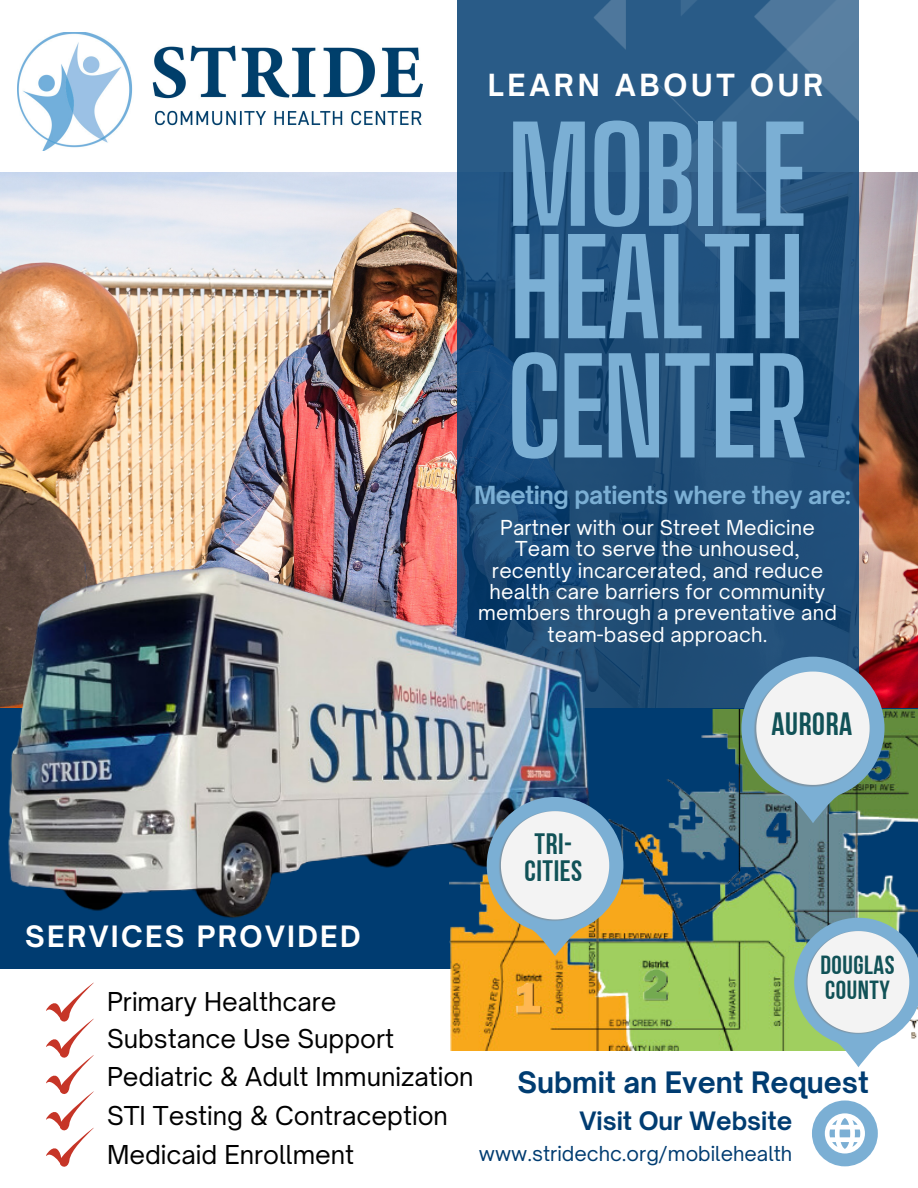
<style>
.page{position:relative;width:918px;height:1188px;background:#fff}
.page>*{position:absolute;margin:0;border:0;box-sizing:border-box;transform-origin:0 0}
.t1{font:700 165.45px "Open Sauce One";color:#74aa50}
.t2{font:700 130.35px/119.2px "Big Shoulders Display";letter-spacing:-.02em;color:#7bafd4}
.t3{font:800 121.2px "Open Sans";color:#ffb853}
.t4{font:32.25px "Bebas Neue Cyrillic";letter-spacing:.02em;color:#115257}
.t5{font:29.4px "Bebas Neue Cyrillic";letter-spacing:.02em;color:#115257}
.t6{font:700 29.25px "Open Sauce One";letter-spacing:.13em;color:#fff}
.t7{font:700 28.2px "Open Sauce One";color:#003c71}
.t8{font:700 28.2px "Open Sauce One";letter-spacing:.085em;color:#fff}
.t9{font:26.25px/24.6px "Bebas Neue Cyrillic";letter-spacing:.02em;color:#115257}
.t10{font:24.9px "Open Sauce One";color:#000}
.t11{font:700 24.3px "Open Sauce One";color:#003c71}
.t12{font:700 23.85px "Open Sauce One";letter-spacing:-.02em;color:#7bafd4}
.t13{font:19.8px/21.3px "Open Sauce One";letter-spacing:.01em;color:#fff;text-align:center}
.t14{font:19.8px "Open Sauce One";color:#003c71}
</style>
<div class="page">
<img style="left:0;top:173px;width:918px;height:535px">
<svg style="left:457px;top:0;width:401px;height:708px;fill:#204e79"></svg>
<div style="left:0;top:708px;width:918px;height:260px;background:#003c71"></div>
<svg style="left:812px;top:1100px;width:66px;height:66px"></svg>
<img style="left:594px;top:0;width:324px;height:463px">
<img style="left:18px;top:33px;width:405px;height:118px">
<img style="left:0;top:535px;width:613px;height:383px">
<img style="left:449px;top:709px;width:469px;height:341px">
<svg style="left:742px;top:657px;width:143px;height:166px"></svg>
<svg style="left:487px;top:797px;width:136px;height:159px"></svg>
<svg style="left:795px;top:918px;width:123px;height:149px"></svg>
<svg style="left:46px;top:982px;width:48px;height:185px"></svg>
<p class="t6" style="left:488px;top:67px;width:337px">LEARN ABOUT OUR</p>
<p class="t2" style="left:507px;top:116px;width:301px">MOBILE</p>
<p class="t2" style="left:506px;top:228px;width:303px">HEALTH<br>CENTER</p>
<p class="t12" style="left:474px;top:481px;width:378px">Meeting patients where they are:</p>
<p class="t13" style="left:478px;top:517px;width:360px">Partner with our Street Medicine<br>Team to serve the unhoused, recently incarcerated, and reduce health care barriers for community members through a preventative and team-based approach.</p>
<p class="t4" style="left:772px;top:711px;width:82px">AURORA</p>
<p class="t8" style="left:25px;top:919px;width:337px">SERVICES PROVIDED</p>
<p class="t10" style="left:107px;top:987px;width:231px">Primary Healthcare</p>
<p class="t10" style="left:107px;top:1023px;width:289px">Substance Use Support</p>
<p class="t10" style="left:107px;top:1061px;width:368px">Pediatric &amp; Adult Immunization</p>
<p class="t5" style="left:535px;top:832px;width:39px">TRI-</p>
<p class="t5" style="left:524px;top:859px;width:59px">CITIES</p>
<p class="t3" style="left:485px;top:908px;width:72px">1</p>
<p class="t1" style="left:632px;top:857px;width:48px">I</p>
<p class="t9" style="left:820px;top:955px;width:76px">DOUGLAS<br>COUNTY</p>
<p class="t7" style="left:517px;top:1065px;width:353px">Submit an Event Request</p>
<p class="t10" style="left:107px;top:1100px;width:342px">STI Testing &amp; Contraception</p>
<p class="t10" style="left:107px;top:1139px;width:249px">Medicaid Enrollment</p>
<p class="t11" style="left:579px;top:1106px;width:214px">Visit Our Website</p>
<p class="t14" style="left:479px;top:1142px;width:315px">www.stridechc.org/mobilehealth</p>
</div>
